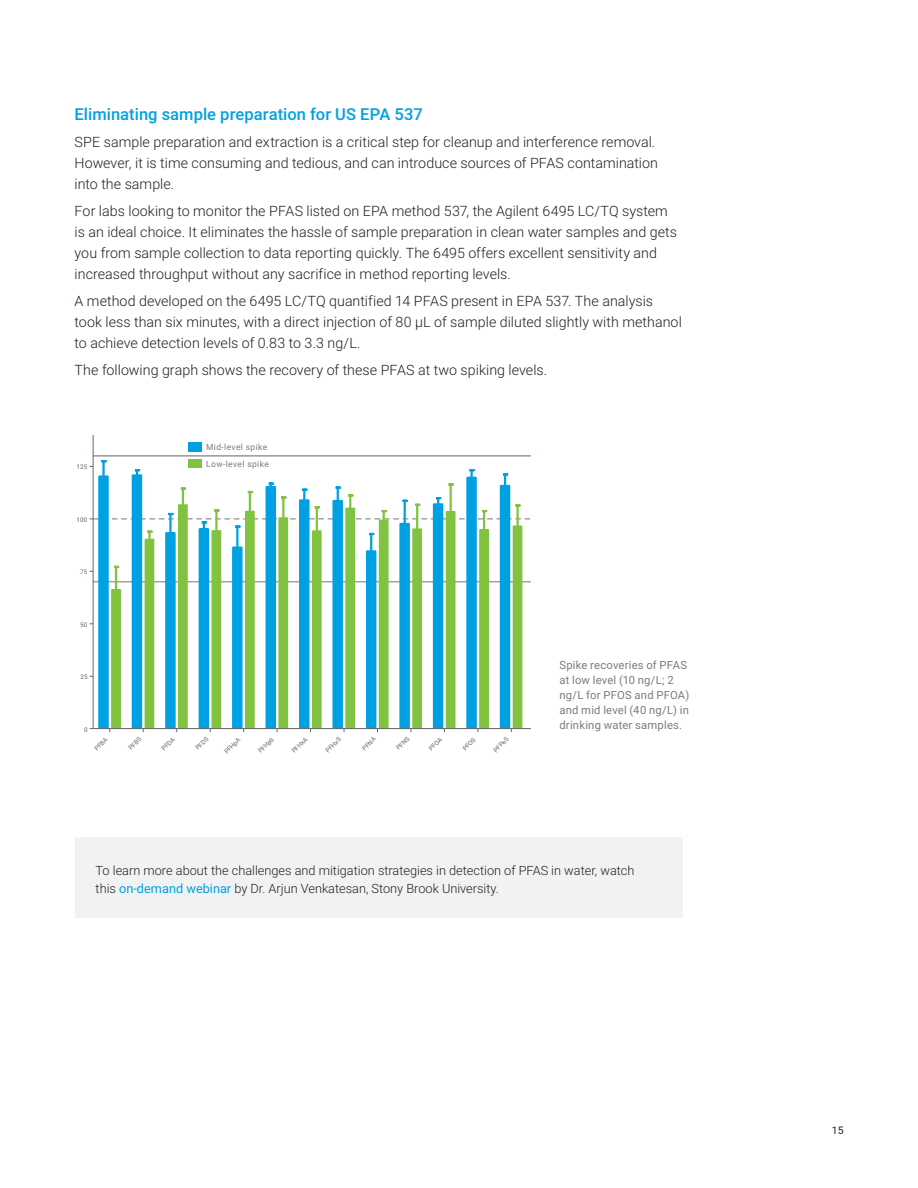
<style>
.page{position:relative;width:918px;height:1188px;background:#fff}
.page>*{position:absolute;margin:0;border:0;box-sizing:border-box;transform-origin:0 0}
.BROCHURE_subhead_blu{font:500 16.5px "Roboto";letter-spacing:.005em;color:#00a1e3}
.t1{font:300 14.25px/21px "Roboto";letter-spacing:.005em;color:#231f20}
.BROCHURE_callout_tex{font:300 12.75px/18.8px "Roboto";color:#231f20}
.BROCHURE_caption_gra{font:11.25px/15px "Roboto";letter-spacing:.02em;color:#787d83}
.t2{font:10.5px "Roboto";color:#231f20}
.t3{font:8.55px/16.4px "Roboto";letter-spacing:.045em;color:#787d83}
.t4{font:6.3px "Roboto";letter-spacing:.01em;color:#666}
.s1{font-weight:400;color:#00a1e3}
</style>
<div class="page">
<hr style="left:93px;top:581px;width:438px;height:1px;background:#787d83">
<hr style="left:93px;top:455px;width:438px;height:1px;background:#787d83">
<div style="left:99px;top:477px;width:9px;height:252px;background:#00a1e3"></div>
<div style="left:98px;top:475px;width:11px;height:254px;border:2px solid #00a1e3"></div>
<div style="left:133px;top:475px;width:8px;height:254px;background:#00a1e3"></div>
<div style="left:132px;top:474px;width:10px;height:255px;border:2px solid #00a1e3"></div>
<div style="left:166px;top:533px;width:9px;height:196px;background:#00a1e3"></div>
<div style="left:165px;top:532px;width:11px;height:197px;border:2px solid #00a1e3"></div>
<div style="left:200px;top:529px;width:8px;height:200px;background:#00a1e3"></div>
<div style="left:199px;top:528px;width:10px;height:201px;border:2px solid #00a1e3"></div>
<div style="left:233px;top:548px;width:9px;height:181px;background:#00a1e3"></div>
<div style="left:232px;top:547px;width:11px;height:182px;border:2px solid #00a1e3"></div>
<div style="left:267px;top:487px;width:8px;height:242px;background:#00a1e3"></div>
<div style="left:266px;top:486px;width:10px;height:243px;border:2px solid #00a1e3"></div>
<div style="left:300px;top:500px;width:8px;height:229px;background:#00a1e3"></div>
<div style="left:299px;top:499px;width:11px;height:230px;border:2px solid #00a1e3"></div>
<div style="left:334px;top:501px;width:8px;height:228px;background:#00a1e3"></div>
<div style="left:332px;top:500px;width:11px;height:229px;border:2px solid #00a1e3"></div>
<div style="left:367px;top:551px;width:8px;height:178px;background:#00a1e3"></div>
<div style="left:366px;top:550px;width:10px;height:179px;border:2px solid #00a1e3"></div>
<div style="left:401px;top:524px;width:8px;height:205px;background:#00a1e3"></div>
<div style="left:399px;top:523px;width:11px;height:206px;border:2px solid #00a1e3"></div>
<div style="left:434px;top:504px;width:8px;height:225px;background:#00a1e3"></div>
<div style="left:433px;top:503px;width:10px;height:226px;border:2px solid #00a1e3"></div>
<div style="left:467px;top:478px;width:9px;height:251px;background:#00a1e3"></div>
<div style="left:466px;top:477px;width:11px;height:252px;border:2px solid #00a1e3"></div>
<div style="left:501px;top:486px;width:8px;height:243px;background:#00a1e3"></div>
<div style="left:500px;top:485px;width:10px;height:244px;border:2px solid #00a1e3"></div>
<div style="left:112px;top:590px;width:8px;height:139px;background:#81c340"></div>
<div style="left:111px;top:589px;width:10px;height:140px;border:2px solid #81c340"></div>
<hr style="left:115px;top:567px;width:2px;height:23px;background:#81c340">
<div style="left:145px;top:539px;width:9px;height:190px;background:#81c340"></div>
<div style="left:179px;top:505px;width:8px;height:224px;background:#81c340"></div>
<div style="left:178px;top:504px;width:10px;height:225px;border:2px solid #81c340"></div>
<div style="left:212px;top:531px;width:9px;height:198px;background:#81c340"></div>
<div style="left:246px;top:512px;width:8px;height:217px;background:#81c340"></div>
<div style="left:245px;top:511px;width:10px;height:218px;border:2px solid #81c340"></div>
<div style="left:279px;top:518px;width:9px;height:211px;background:#81c340"></div>
<div style="left:278px;top:517px;width:10px;height:212px;border:2px solid #81c340"></div>
<div style="left:313px;top:531px;width:8px;height:198px;background:#81c340"></div>
<div style="left:312px;top:530px;width:10px;height:199px;border:2px solid #81c340"></div>
<div style="left:346px;top:508px;width:8px;height:221px;background:#81c340"></div>
<div style="left:345px;top:508px;width:10px;height:221px;border:2px solid #81c340"></div>
<div style="left:380px;top:520px;width:8px;height:209px;background:#81c340"></div>
<div style="left:379px;top:520px;width:10px;height:209px;border:2px solid #81c340"></div>
<div style="left:413px;top:529px;width:8px;height:200px;background:#81c340"></div>
<div style="left:412px;top:528px;width:10px;height:201px;border:2px solid #81c340"></div>
<div style="left:447px;top:512px;width:8px;height:217px;background:#81c340"></div>
<div style="left:446px;top:511px;width:9px;height:218px;border:2px solid #81c340"></div>
<div style="left:480px;top:530px;width:8px;height:199px;background:#81c340"></div>
<div style="left:479px;top:529px;width:10px;height:200px;border:2px solid #81c340"></div>
<div style="left:513px;top:526px;width:9px;height:203px;background:#81c340"></div>
<hr style="left:93px;top:728px;width:438px;height:1px;background:#666">
<hr style="left:93px;top:435px;width:1px;height:294px;background:#666">
<svg style="left:90px;top:460px;width:440px;height:91px"></svg>
<div style="left:188px;top:442px;width:13px;height:10px;background:#00a1e3"></div>
<div style="left:188px;top:459px;width:13px;height:9px;background:#81c340"></div>
<div style="left:75px;top:837px;width:608px;height:81px;background:#f1f2f2"></div>
<p class="BROCHURE_subhead_blu" style="left:75px;top:103px;width:350px">Eliminating sample preparation for US EPA 537</p>
<p class="t1" style="left:75px;top:131px;width:585px">SPE sample preparation and extraction is a critical step for cleanup and interference removal.<br>However, it is time consuming and tedious, and can introduce sources of PFAS contamination into the sample.</p>
<p class="t1" style="left:75px;top:200px;width:604px">For labs looking to monitor the PFAS listed on EPA method 537, the Agilent 6495 LC/TQ system is an ideal choice. It eliminates the hassle of sample preparation in clean water samples and gets you from sample collection to data reporting quickly. The 6495 offers excellent sensitivity and increased throughput without any sacrifice in method reporting levels.</p>
<p class="t1" style="left:75px;top:290px;width:609px">A method developed on the 6495 LC/TQ quantified 14 PFAS present in EPA 537. The analysis took less than six minutes, with a direct injection of 80 µL of sample diluted slightly with methanol to achieve detection levels of 0.83 to 3.3 ng/L.</p>
<p class="t1" style="left:75px;top:359px;width:474px">The following graph shows the recovery of these PFAS at two spiking levels.</p>
<p class="t4" style="left:77px;top:463px;width:12px">125</p>
<p class="t4" style="left:77px;top:515px;width:12px">100</p>
<p class="t4" style="left:80px;top:568px;width:9px">75</p>
<p class="t4" style="left:80px;top:620px;width:9px">50</p>
<p class="t4" style="left:80px;top:673px;width:9px">25</p>
<p class="t4" style="left:84px;top:725px;width:5px">0</p>
<p class="t3" style="left:206px;top:439px;width:64px">Mid-level spike<br>Low-level spike</p>
<p class="t4" style="left:93px;top:746px;width:17px;rotate:-45deg">PFBA</p>
<p class="t4" style="left:127px;top:746px;width:17px;rotate:-45deg">PFBS</p>
<p class="t4" style="left:160px;top:746px;width:17px;rotate:-45deg">PFDA</p>
<p class="t4" style="left:194px;top:746px;width:17px;rotate:-45deg">PFDS</p>
<p class="t4" style="left:222px;top:749px;width:21px;rotate:-45deg">PFHpA</p>
<p class="t4" style="left:256px;top:749px;width:21px;rotate:-45deg">PFHpS</p>
<p class="t4" style="left:290px;top:749px;width:21px;rotate:-45deg">PFHxA</p>
<p class="t4" style="left:324px;top:748px;width:20px;rotate:-45deg">PFHxS</p>
<p class="t4" style="left:360px;top:746px;width:18px;rotate:-45deg">PFNA</p>
<p class="t4" style="left:394px;top:746px;width:17px;rotate:-45deg">PFNS</p>
<p class="t4" style="left:427px;top:747px;width:17px;rotate:-45deg">PFOA</p>
<p class="t4" style="left:461px;top:746px;width:17px;rotate:-45deg">PFOS</p>
<p class="t4" style="left:491px;top:748px;width:20px;rotate:-45deg">PFPeS</p>
<p class="BROCHURE_caption_gra" style="left:559px;top:657px;width:131px">Spike recoveries of PFAS at low level (10 ng/L; 2 ng/L for PFOS and PFOA) and mid level (40 ng/L) in drinking water samples.</p>
<p class="BROCHURE_callout_tex" style="left:96px;top:860px;width:540px">To learn more about the challenges and mitigation strategies in detection of PFAS in water, watch this <span class="s1">on-demand webinar</span> by Dr. Arjun Venkatesan, Stony Brook University.</p>
<p class="t2" style="left:832px;top:1123px;width:13px">15</p>
</div>
